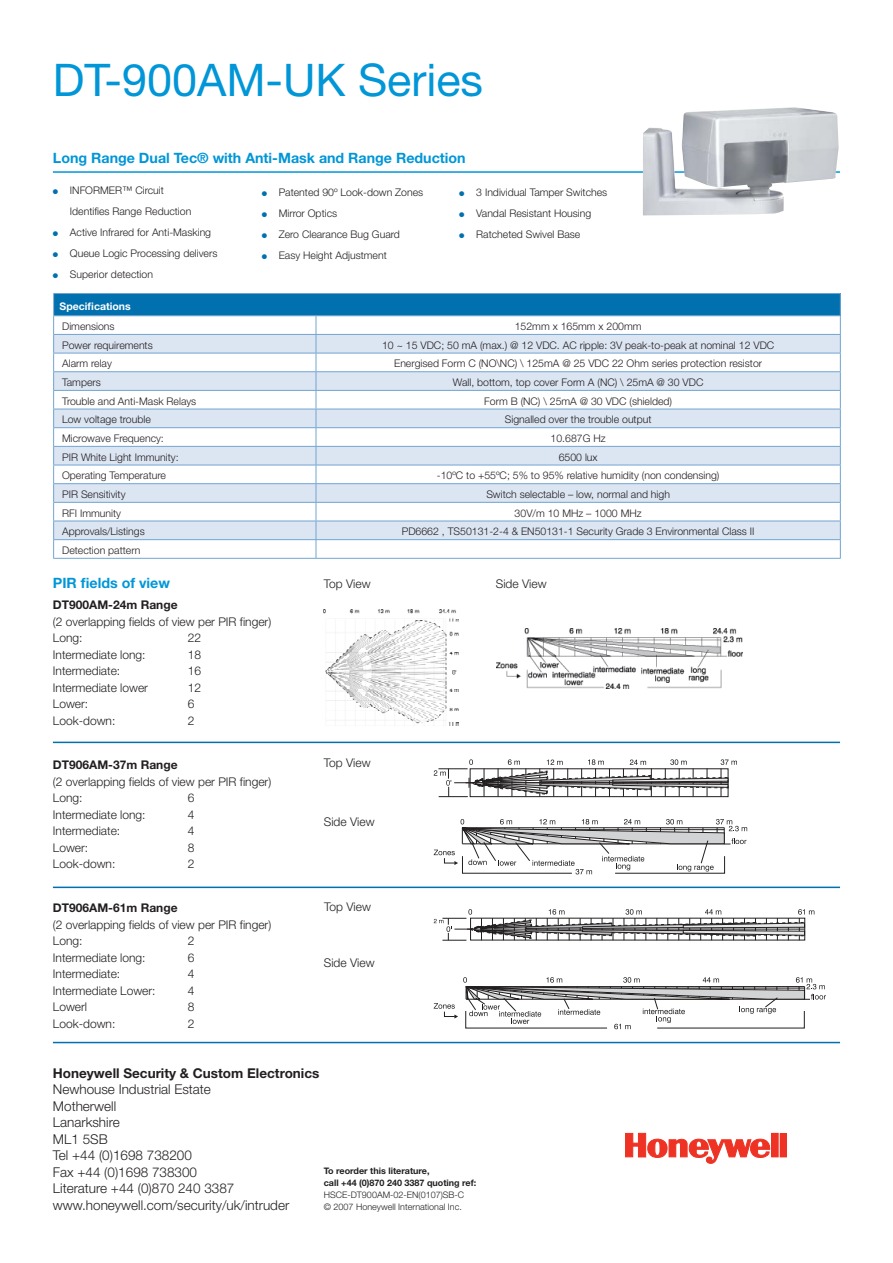
<style>
.page{position:relative;width:893px;height:1263px;background:#fff}
.page>*{position:absolute;margin:0;border:0;box-sizing:border-box;transform-origin:0 0}
.t1{font:45px "Helvetica Neue";color:#0096d7}
.t2{font:700 14.25px "Helvetica Neue";color:#0096d7}
.t3{font:300 13.5px/16.5px "Helvetica Neue";color:#231f20}
.t4{font:700 13.5px "Helvetica Neue";color:#231f20}
.t5{font:300 12px/16.5px "Helvetica Neue";color:#231f20}
.t6{font:700 12px "Helvetica Neue";color:#231f20}
.t7{font:300 10.5px/21px "Helvetica Neue";color:#231f20}
.t8{font:700 10.5px "Helvetica Neue";color:#fff}
.t9{font:300 9px/12px "Helvetica Neue";color:#231f20}
.t10{font:700 9px/12px "Helvetica Neue";color:#231f20}
</style>
<div class="page">
<hr style="left:53px;top:171px;width:787px;height:2px;background:#0096d7">
<img style="left:643px;top:107px;width:195px;height:108px">
<div style="left:54px;top:294px;width:786px;height:22px;background:#0070af"></div>
<svg style="left:54px;top:316px;width:786px;height:242px"></svg>
<svg style="left:54px;top:335px;width:786px;height:204px;fill:#dce5f2"></svg>
<hr style="left:53px;top:293px;width:263px;height:1px;background:#72a5d1">
<hr style="left:316px;top:293px;width:525px;height:1px;background:#72a5d1">
<hr style="left:53px;top:315px;width:263px;height:1px;background:#72a5d1">
<hr style="left:316px;top:315px;width:525px;height:1px;background:#72a5d1">
<hr style="left:53px;top:334px;width:263px;height:1px;background:#72a5d1">
<hr style="left:316px;top:334px;width:525px;height:1px;background:#72a5d1">
<hr style="left:53px;top:353px;width:263px;height:1px;background:#72a5d1">
<hr style="left:316px;top:353px;width:525px;height:1px;background:#72a5d1">
<hr style="left:53px;top:371px;width:263px;height:1px;background:#72a5d1">
<hr style="left:316px;top:371px;width:525px;height:1px;background:#72a5d1">
<hr style="left:53px;top:390px;width:263px;height:1px;background:#72a5d1">
<hr style="left:316px;top:390px;width:525px;height:1px;background:#72a5d1">
<hr style="left:53px;top:409px;width:263px;height:1px;background:#72a5d1">
<hr style="left:316px;top:409px;width:525px;height:1px;background:#72a5d1">
<hr style="left:53px;top:427px;width:263px;height:1px;background:#72a5d1">
<hr style="left:316px;top:427px;width:525px;height:1px;background:#72a5d1">
<hr style="left:53px;top:446px;width:263px;height:1px;background:#72a5d1">
<hr style="left:316px;top:446px;width:525px;height:1px;background:#72a5d1">
<hr style="left:53px;top:465px;width:263px;height:1px;background:#72a5d1">
<hr style="left:316px;top:465px;width:525px;height:1px;background:#72a5d1">
<hr style="left:53px;top:483px;width:263px;height:1px;background:#72a5d1">
<hr style="left:316px;top:483px;width:525px;height:1px;background:#72a5d1">
<hr style="left:53px;top:502px;width:263px;height:1px;background:#72a5d1">
<hr style="left:316px;top:502px;width:525px;height:1px;background:#72a5d1">
<hr style="left:53px;top:521px;width:263px;height:1px;background:#72a5d1">
<hr style="left:316px;top:521px;width:525px;height:1px;background:#72a5d1">
<hr style="left:53px;top:539px;width:263px;height:1px;background:#72a5d1">
<svg style="left:53px;top:294px;width:1px;height:264px"></svg>
<hr style="left:316px;top:539px;width:525px;height:1px;background:#72a5d1">
<svg style="left:316px;top:316px;width:1px;height:242px"></svg>
<svg style="left:840px;top:294px;width:1px;height:264px"></svg>
<hr style="left:53px;top:558px;width:788px;height:1px;background:#72a5d1">
<img style="left:324px;top:610px;width:135px;height:115px">
<img style="left:497px;top:628px;width:245px;height:61px">
<svg style="left:434px;top:819px;width:313px;height:55px"></svg>
<svg style="left:434px;top:759px;width:303px;height:38px"></svg>
<svg style="left:434px;top:909px;width:380px;height:32px"></svg>
<svg style="left:434px;top:977px;width:392px;height:52px"></svg>
<hr style="left:53px;top:742px;width:787px;height:1px;background:#0070af">
<hr style="left:53px;top:887px;width:787px;height:1px;background:#0070af">
<hr style="left:53px;top:1042px;width:787px;height:1px;background:#0070af">
<svg style="left:625px;top:1133px;width:145px;height:31px"></svg>
<div style="left:772px;top:1133px;width:6px;height:24px;background:#ee3224"></div>
<div style="left:771px;top:1133px;width:7px;height:24px;border:1px solid #ee3224"></div>
<div style="left:780px;top:1133px;width:7px;height:24px;background:#ee3224"></div>
<h1 class="t1" style="left:53px;top:54px;width:432px">DT-900AM-UK Series</h1>
<h2 class="t2" style="left:53px;top:153px;width:414px">Long Range Dual Tec® with Anti-Mask and Range Reduction</h2>
<p class="t7" style="left:70px;top:180px;width:149px">INFORMER™ Circuit<br>Identifies Range Reduction<br>Active Infrared for Anti-Masking<br>Queue Logic Processing delivers<br>Superior detection</p>
<p class="t7" style="left:279px;top:183px;width:146px">Patented 90º Look-down Zones<br>Mirror Optics<br>Zero Clearance Bug Guard<br>Easy Height Adjustment</p>
<p class="t8" style="left:60px;top:302px;width:73px">Specifications</p>
<p class="t7" style="left:62px;top:317px;width:54px">Dimensions</p>
<p class="t7" style="left:515px;top:317px;width:128px">152mm x 165mm x 200mm</p>
<p class="t7" style="left:62px;top:336px;width:92px">Power requirements</p>
<p class="t7" style="left:382px;top:336px;width:394px">10 ~ 15 VDC; 50 mA (max.) @ 12 VDC. AC ripple: 3V peak-to-peak at nominal 12 VDC</p>
<p class="t7" style="left:62px;top:354px;width:51px">Alarm relay</p>
<p class="t7" style="left:394px;top:354px;width:370px">Energised Form C (NO\NC) \ 125mA @ 25 VDC 22 Ohm series protection resistor</p>
<p class="t7" style="left:62px;top:373px;width:40px">Tampers</p>
<p class="t7" style="left:453px;top:373px;width:252px">Wall, bottom, top cover Form A (NC) \ 25mA @ 30 VDC</p>
<p class="t7" style="left:62px;top:392px;width:136px">Trouble and Anti-Mask Relays</p>
<p class="t7" style="left:484px;top:392px;width:189px">Form B (NC) \ 25mA @ 30 VDC (shielded)</p>
<p class="t7" style="left:62px;top:410px;width:90px">Low voltage trouble</p>
<p class="t7" style="left:505px;top:410px;width:148px">Signalled over the trouble output</p>
<p class="t7" style="left:62px;top:429px;width:103px">Microwave Frequency:</p>
<p class="t7" style="left:551px;top:429px;width:57px">10.687G Hz</p>
<p class="t7" style="left:62px;top:448px;width:118px">PIR White Light Immunity:</p>
<p class="t7" style="left:559px;top:448px;width:40px">6500 lux</p>
<p class="t7" style="left:62px;top:466px;width:105px">Operating Temperature</p>
<p class="t7" style="left:437px;top:466px;width:284px">-10ºC to +55ºC; 5% to 95% relative humidity (non condensing)</p>
<p class="t7" style="left:62px;top:485px;width:65px">PIR Sensitivity</p>
<p class="t7" style="left:486px;top:485px;width:185px">Switch selectable – low, normal and high</p>
<p class="t7" style="left:62px;top:504px;width:60px">RFI Immunity</p>
<p class="t7" style="left:515px;top:504px;width:129px">30V/m 10 MHz – 1000 MHz</p>
<p class="t7" style="left:62px;top:522px;width:84px">Approvals/Listings</p>
<p class="t7" style="left:402px;top:522px;width:354px">PD6662 , TS50131-2-4 &amp; EN50131-1 Security Grade 3 Environmental Class II</p>
<p class="t7" style="left:62px;top:541px;width:80px">Detection pattern</p>
<h2 class="t2" style="left:53px;top:577px;width:119px">PIR fields of view</h2>
<p class="t6" style="left:53px;top:601px;width:126px">DT900AM-24m Range</p>
<p class="t5" style="left:53px;top:614px;width:220px">(2 overlapping fields of view per PIR finger)<br>Long:</p>
<p class="t7" style="left:476px;top:183px;width:133px">3 Individual Tamper Switches<br>Vandal Resistant Housing<br>Ratcheted Swivel Base</p>
<p class="t5" style="left:496px;top:576px;width:52px">Side View</p>
<p class="t5" style="left:324px;top:576px;width:48px">Top View</p>
<p class="t5" style="left:188px;top:631px;width:15px">22</p>
<p class="t5" style="left:53px;top:647px;width:94px">Intermediate long:</p>
<p class="t5" style="left:188px;top:647px;width:15px">18</p>
<p class="t5" style="left:53px;top:664px;width:69px">Intermediate:</p>
<p class="t5" style="left:188px;top:664px;width:15px">16</p>
<p class="t5" style="left:53px;top:680px;width:97px">Intermediate lower</p>
<p class="t5" style="left:188px;top:680px;width:15px">12</p>
<p class="t5" style="left:53px;top:697px;width:37px">Lower:</p>
<p class="t5" style="left:188px;top:697px;width:8px">6</p>
<p class="t5" style="left:53px;top:713px;width:64px">Look-down:</p>
<p class="t5" style="left:188px;top:713px;width:8px">2</p>
<p class="t6" style="left:53px;top:761px;width:126px">DT906AM-37m Range</p>
<p class="t5" style="left:53px;top:774px;width:220px">(2 overlapping fields of view per PIR finger)<br>Long:</p>
<p class="t5" style="left:188px;top:791px;width:8px">6</p>
<p class="t5" style="left:53px;top:807px;width:94px">Intermediate long:</p>
<p class="t5" style="left:188px;top:807px;width:8px">4</p>
<p class="t5" style="left:53px;top:824px;width:69px">Intermediate:</p>
<p class="t5" style="left:188px;top:824px;width:8px">4</p>
<p class="t5" style="left:53px;top:840px;width:37px">Lower:</p>
<p class="t5" style="left:188px;top:840px;width:8px">8</p>
<p class="t5" style="left:53px;top:857px;width:64px">Look-down:</p>
<p class="t5" style="left:188px;top:857px;width:8px">2</p>
<p class="t6" style="left:53px;top:904px;width:126px">DT906AM-61m Range</p>
<p class="t5" style="left:53px;top:917px;width:220px">(2 overlapping fields of view per PIR finger)<br>Long:</p>
<p class="t5" style="left:188px;top:934px;width:8px">2</p>
<p class="t5" style="left:53px;top:950px;width:94px">Intermediate long:</p>
<p class="t5" style="left:188px;top:950px;width:8px">6</p>
<p class="t5" style="left:53px;top:967px;width:69px">Intermediate:</p>
<p class="t5" style="left:188px;top:967px;width:8px">4</p>
<p class="t5" style="left:53px;top:983px;width:104px">Intermediate Lower:</p>
<p class="t5" style="left:188px;top:983px;width:8px">4</p>
<p class="t5" style="left:53px;top:1000px;width:36px">Lowerl</p>
<p class="t5" style="left:188px;top:1000px;width:8px">8</p>
<p class="t5" style="left:53px;top:1016px;width:64px">Look-down:</p>
<p class="t5" style="left:188px;top:1016px;width:8px">2</p>
<p class="t5" style="left:324px;top:756px;width:48px">Top View</p>
<p class="t5" style="left:324px;top:815px;width:52px">Side View</p>
<p class="t5" style="left:324px;top:899px;width:48px">Top View</p>
<p class="t5" style="left:324px;top:956px;width:52px">Side View</p>
<p class="t4" style="left:53px;top:1068px;width:268px">Honeywell Security &amp; Custom Electronics</p>
<p class="t3" style="left:53px;top:1083px;width:238px">Newhouse Industrial Estate<br>Motherwell<br>Lanarkshire<br>ML1 5SB<br>Tel +44 (0)1698 738200<br>Fax +44 (0)1698 738300<br>Literature +44 (0)870 240 3387 www.honeywell.com/security/uk/intruder</p>
<p class="t10" style="left:324px;top:1166px;width:154px">To reorder this literature,<br>call +44 (0)870 240 3387 quoting ref:</p>
<p class="t9" style="left:324px;top:1190px;width:142px">HSCE-DT900AM-02-EN(0107)SB-C © 2007 Honeywell International Inc.</p>
</div>
